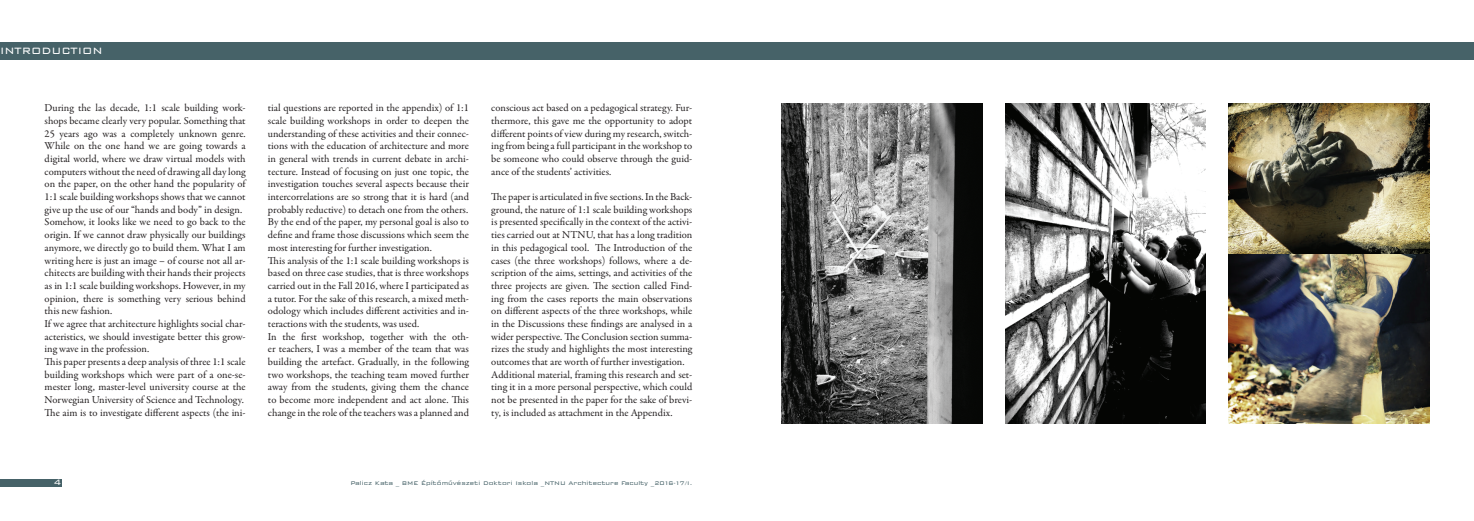
<style>
.page{position:relative;width:1474px;height:521px;background:#fff}
.page>*{position:absolute;margin:0;border:0;box-sizing:border-box;transform-origin:0 0}
.t1{font:12.25px "Bancobit";color:#fff}
.t2{font:10.59px/12.7px "Garamond Premr Pro";color:#231f20}
.t3{font:10.5px "Bancobit";color:#fff}
.t4{font:7px "Bancobit";color:#466268}
</style>
<div class="page">
<div style="left:0;top:42px;width:737px;height:18px;background:#466268"></div>
<div style="left:0;top:479px;width:61px;height:7px;background:#466268"></div>
<div style="left:737px;top:42px;width:736px;height:18px;background:#466268"></div>
<img style="left:781px;top:104px;width:201px;height:319px">
<img style="left:1005px;top:104px;width:200px;height:319px">
<img style="left:1228px;top:104px;width:201px;height:319px">
<p class="t1" style="left:0;top:45px;width:104px">INTRODUCTION</p>
<p class="t2" style="left:45px;top:102px;width:202px">During the las decade, 1:1 scale building work&shy;shops became clearly very popular. Something that 25 years ago was a completely unknown genre.<br>While on the one hand we are going towards a digital world, where we draw virtual models with computers without the need of drawing all day long on the paper, on the other hand the popularity of 1:1 scale building workshops shows that we cannot give up the use of our “hands and body” in design.<br>Somehow, it looks like we need to go back to the origin. If we cannot draw physically our buildings anymore, we directly go to build them. What I am writing here is just an image – of course not all ar&shy;chitects are building with their hands their projects as in 1:1 scale building workshops. However, in my opinion, there is something very serious behind this new fashion.<br>If we agree that architecture highlights social char&shy;acteristics, we should investigate better this grow&shy;ing wave in the profession.<br>This paper presents a deep analysis of three 1:1 scale building workshops which were part of a one-se&shy;mester long, master-level university course at the Norwegian University of Science and Technology.<br>The aim is to investigate different aspects (the ini-</p>
<p class="t2" style="left:268px;top:102px;width:202px">tial questions are reported in the appendix) of 1:1 scale building workshops in order to deepen the understanding of these activities and their connec&shy;tions with the education of architecture and more in general with trends in current debate in archi&shy;tecture. Instead of focusing on just one topic, the investigation touches several aspects because their intercorrelations are so strong that it is hard (and probably reductive) to detach one from the others.<br>By the end of the paper, my personal goal is also to define and frame those discussions which seem the most interesting for further investigation.<br>This analysis of the 1:1 scale building workshops is based on three case studies, that is three workshops carried out in the Fall 2016, where I participated as a tutor. For the sake of this research, a mixed meth&shy;odology which includes different activities and in&shy;teractions with the students, was used.<br>In the first workshop, together with the oth&shy;er teachers, I was a member of the team that was building the artefact. Gradually, in the following two workshops, the teaching team moved further away from the students, giving them the chance to become more independent and act alone. This change in the role of the teachers was a planned and</p>
<p class="t2" style="left:491px;top:102px;width:202px;text-align:justify">conscious act based on a pedagogical strategy. Fur&shy;thermore, this gave me the opportunity to adopt different points of view during my research, switch&shy;ing from being a full participant in the workshop to be someone who could observe through the guid&shy;ance of the students’ activities.</p>
<p class="t2" style="left:491px;top:191px;width:202px">The paper is articulated in five sections. In the Back&shy;ground, the nature of 1:1 scale building workshops is presented specifically in the context of the activi&shy;ties carried out at NTNU, that has a long tradition in this pedagogical tool. The Introduction of the cases (the three workshops) follows, where a de&shy;scription of the aims, settings, and activities of the three projects are given. The section called Find&shy;ing from the cases reports the main observations on different aspects of the three workshops, while in the Discussions these findings are analysed in a wider perspective. The Conclusion section summa&shy;rizes the study and highlights the most interesting outcomes that are worth of further investigation.<br>Additional material, framing this research and set&shy;ting it in a more personal perspective, which could not be presented in the paper for the sake of brevi&shy;ty, is included as attachment in the Appendix.</p>
<p class="t3" style="left:53px;top:476px;width:9px">4</p>
<p class="t4" style="left:350px;top:479px;width:343px">Palicz Kata _ BME Építőművészeti Doktori Iskola _NTNU Architecture Faculty _2016-17/I.</p>
</div>
